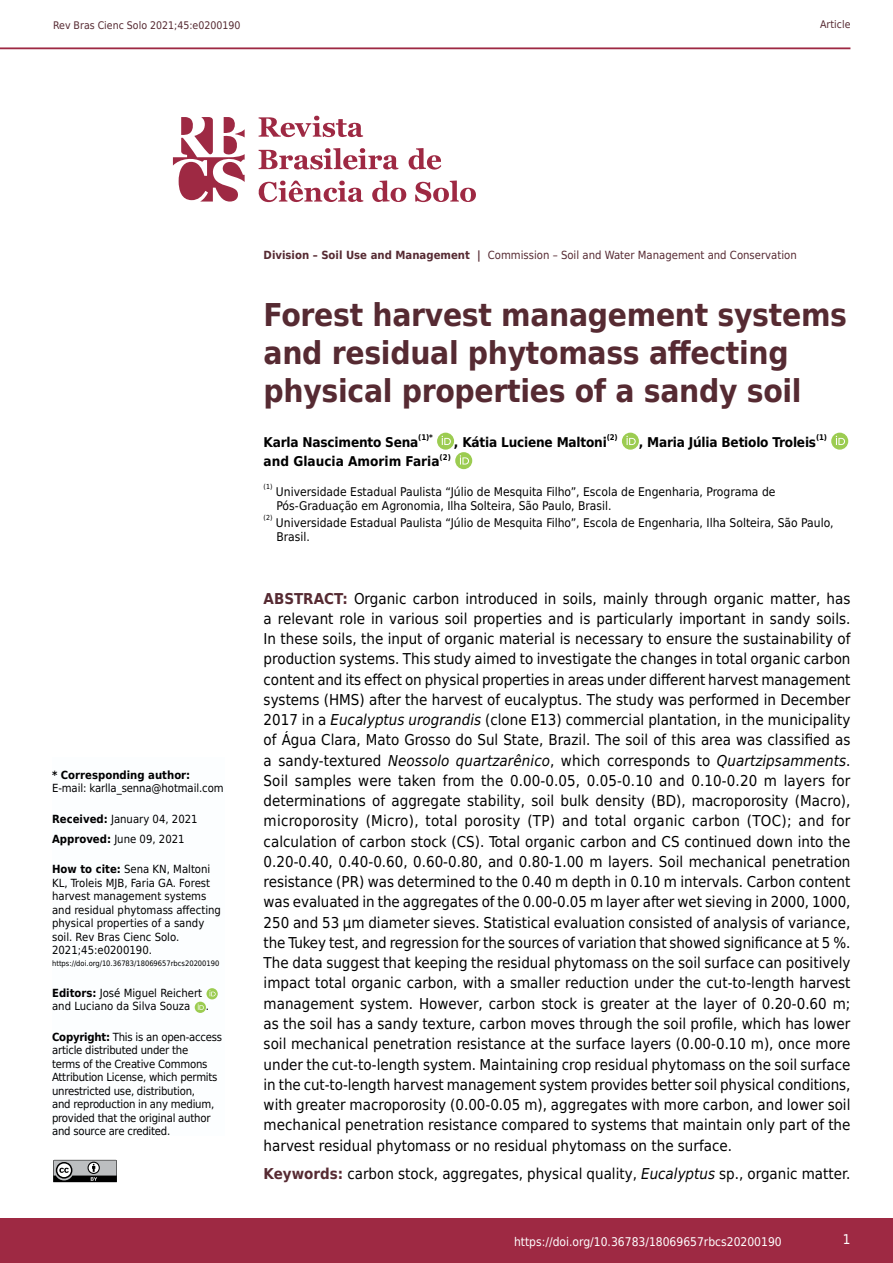
<style>
.page{position:relative;width:893px;height:1263px;background:#fff}
.page>*{position:absolute;margin:0;border:0;box-sizing:border-box;transform-origin:0 0}
.t1{font:700 31.5px/37.8px "DejaVu Sans Condensed";letter-spacing:-.01em;color:#562a32}
.t2{font:15px/20.2px "DejaVu Sans Condensed";color:#000;text-align:justify}
.t3{font:700 13.5px "DejaVu Sans Condensed";letter-spacing:-.015em;color:#000}
.t4{font:13.5px "DejaVu Sans Condensed";color:#fff}
.t5{font:12px/14.4px "DejaVu Sans Condensed";color:#000}
.t6{font:12px "DejaVu Sans Condensed";color:#fff}
.t7{font:11.25px/13.5px "DejaVu Sans Condensed";letter-spacing:-.01em;color:#000}
.t8{font:11.25px "DejaVu Sans Condensed";color:#562a32}
.t9{font:700 11.25px "DejaVu Sans Condensed";color:#000}
.t10{font:10.5px "DejaVu Sans Condensed";color:#562a32}
.t11{font:700 7.8px "DejaVu Sans Condensed";color:#000}
.t12{font:7.5px "DejaVu Sans Condensed";color:#000}
.t13{font:6.9px "DejaVu Sans Condensed";color:#000}
.s1{font-weight:700}
.s2{font-weight:700;color:#562a32}
.s3{font-style:italic}
</style>
<div class="page">
<hr style="left:0;top:47px;width:850px;height:2px;background:#9e2943">
<svg style="left:53px;top:1160px;width:64px;height:22px"></svg>
<div style="left:0;top:1218px;width:893px;height:45px;background:#9e2943"></div>
<svg style="left:206px;top:988px;width:12px;height:11px"></svg>
<svg style="left:209px;top:990px;width:7px;height:6px"></svg>
<svg style="left:195px;top:1002px;width:11px;height:11px"></svg>
<svg style="left:198px;top:1004px;width:6px;height:6px"></svg>
<svg style="left:437px;top:433px;width:17px;height:17px"></svg>
<svg style="left:442px;top:436px;width:9px;height:9px"></svg>
<div style="left:622px;top:433px;width:17px;height:17px;background:#9ccc51;border-radius:50%"></div>
<svg style="left:626px;top:436px;width:10px;height:9px"></svg>
<div style="left:831px;top:433px;width:17px;height:17px;background:#9ccc51;border-radius:50%"></div>
<svg style="left:836px;top:436px;width:9px;height:9px"></svg>
<div style="left:455px;top:452px;width:17px;height:17px;background:#9ccc51;border-radius:50%"></div>
<svg style="left:460px;top:455px;width:9px;height:9px"></svg>
<svg style="left:173px;top:115px;width:303px;height:88px"></svg>
<p class="t10" style="left:53px;top:17px;width:189px">Rev Bras Cienc Solo 2021;45:e0200190</p>
<p class="t10" style="left:820px;top:16px;width:32px">Article</p>
<p class="t8" style="left:264px;top:246px;width:535px"><span class="s1">Division – Soil Use and Management |</span> Commission – Soil and Water Management and Conservation</p>
<p class="t9" style="left:52px;top:766px;width:140px">* Corresponding author:</p>
<p class="t7" style="left:52px;top:781px;width:173px">E-mail: karlla_senna@hotmail.com</p>
<p class="t7" style="left:52px;top:809px;width:147px;line-height:20px"><span class="s1">Received:</span> January 04, 2021<br><span class="s1">Approved:</span> June 09, 2021</p>
<p class="t7" style="left:52px;top:862px;width:170px"><span class="s1">How to cite:</span> Sena KN, Maltoni<br>KL, Troleis MJB, Faria GA. Forest harvest management systems and residual phytomass affecting physical properties of a sandy soil. Rev Bras Cienc Solo.<br>2021;45:e0200190.</p>
<p class="t12" style="left:52px;top:958px;width:169px">https://doi.org/10.36783/18069657rbcs20200190</p>
<p class="t7" style="left:52px;top:986px;width:152px"><span class="s1">Editors:</span> José Miguel Reichert and Luciano da Silva Souza</p>
<p class="t7" style="left:206px;top:999px;width:5px">.</p>
<p class="t7" style="left:52px;top:1030px;width:172px"><span class="s1">Copyright:</span> This is an open-access article distributed under the<br>terms of the Creative Commons<br>Attribution License, which permits unrestricted use, distribution,<br>and reproduction in any medium, provided that the original author and source are credited.</p>
<h1 class="t1" style="left:264px;top:295px;width:585px">Forest harvest management systems and residual phytomass affecting physical properties of a sandy soil</h1>
<p class="t3" style="left:264px;top:431px;width:156px">Karla Nascimento Sena</p>
<p class="t11" style="left:418px;top:431px;width:16px">(1)*</p>
<p class="t3" style="left:454px;top:431px;width:154px">, Kátia Luciene Maltoni</p>
<p class="t11" style="left:607px;top:431px;width:13px">(2)</p>
<p class="t3" style="left:639px;top:431px;width:179px">, Maria Júlia Betiolo Troleis</p>
<p class="t11" style="left:816px;top:431px;width:13px">(1)</p>
<p class="t3" style="left:264px;top:450px;width:177px">and Glaucia Amorim Faria</p>
<p class="t11" style="left:440px;top:450px;width:13px">(2)</p>
<p class="t13" style="left:264px;top:481px;width:10px">(1)</p>
<p class="t5" style="left:276px;top:484px;width:501px">Universidade Estadual Paulista “Júlio de Mesquita Filho”, Escola de Engenharia, Programa de<br>Pós-Graduação em Agronomia, Ilha Solteira, São Paulo, Brasil.</p>
<p class="t13" style="left:264px;top:512px;width:10px">(2)</p>
<p class="t5" style="left:276px;top:515px;width:559px">Universidade Estadual Paulista “Júlio de Mesquita Filho”, Escola de Engenharia, Ilha Solteira, São Paulo,<br>Brasil.</p>
<p class="t2" style="left:264px;top:588px;width:588px"><span class="s2">ABSTRACT:</span> Organic carbon introduced in soils, mainly through organic matter, has a relevant role in various soil properties and is particularly important in sandy soils.<br>In these soils, the input of organic material is necessary to ensure the sustainability of production systems. This study aimed to investigate the changes in total organic carbon content and its effect on physical properties in areas under different harvest management systems (HMS) after the harvest of eucalyptus. The study was performed in December 2017 in a <span class="s3">Eucalyptus urograndis</span> (clone E13) commercial plantation, in the municipality of Água Clara, Mato Grosso do Sul State, Brazil. The soil of this area was classified as a sandy-textured <span class="s3">Neossolo quartzarênico</span>, which corresponds to <span class="s3">Quartzipsamments</span>.<br>Soil samples were taken from the 0.00-0.05, 0.05-0.10 and 0.10-0.20 m layers for determinations of aggregate stability, soil bulk density (BD), macroporosity (Macro), microporosity (Micro), total porosity (TP) and total organic carbon (TOC); and for calculation of carbon stock (CS). Total organic carbon and CS continued down into the 0.20-0.40, 0.40-0.60, 0.60-0.80, and 0.80-1.00 m layers. Soil mechanical penetration resistance (PR) was determined to the 0.40 m depth in 0.10 m intervals. Carbon content was evaluated in the aggregates of the 0.00-0.05 m layer after wet sieving in 2000, 1000, 250 and 53 µm diameter sieves. Statistical evaluation consisted of analysis of variance, the Tukey test, and regression for the sources of variation that showed significance at 5 %.<br>The data suggest that keeping the residual phytomass on the soil surface can positively impact total organic carbon, with a smaller reduction under the cut-to-length harvest management system. However, carbon stock is greater at the layer of 0.20-0.60 m; as the soil has a sandy texture, carbon moves through the soil profile, which has lower soil mechanical penetration resistance at the surface layers (0.00-0.10 m), once more under the cut-to-length system. Maintaining crop residual phytomass on the soil surface in the cut-to-length harvest management system provides better soil physical conditions, with greater macroporosity (0.00-0.05 m), aggregates with more carbon, and lower soil mechanical penetration resistance compared to systems that maintain only part of the harvest residual phytomass or no residual phytomass on the surface.</p>
<p class="t2" style="left:264px;top:1163px;width:588px"><span class="s2">Keywords:</span> carbon stock, aggregates, physical quality, <span class="s3">Eucalyptus</span> sp., organic matter.</p>
<p class="t6" style="left:514px;top:1231px;width:269px">https://doi.org/10.36783/18069657rbcs20200190</p>
<p class="t4" style="left:843px;top:1228px;width:9px">1</p>
</div>
